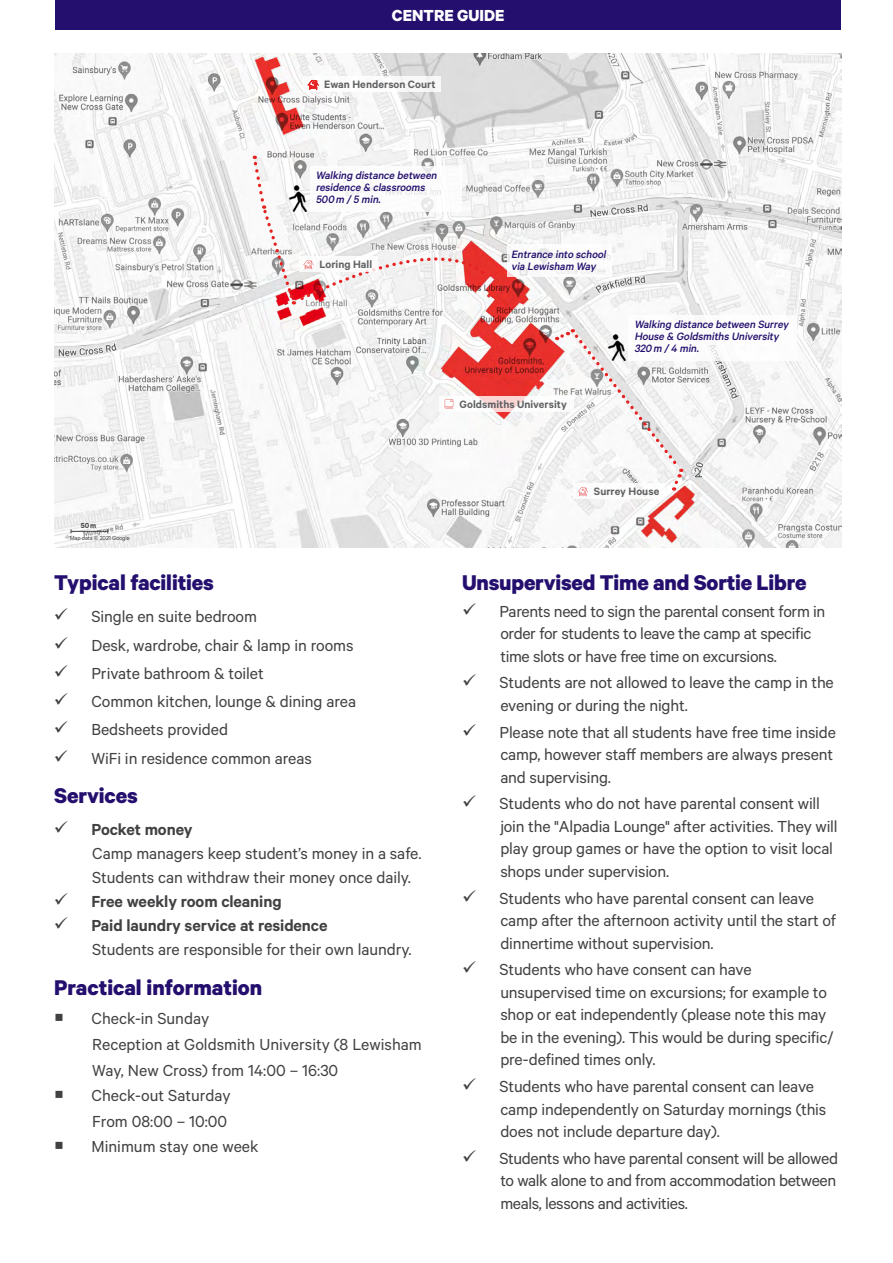
<style>
.page{position:relative;width:893px;height:1263px;background:#fff}
.page>*{position:absolute;margin:0;border:0;box-sizing:border-box;transform-origin:0 0}
.t1{font:700 24px "Calibre";letter-spacing:-.005em;color:#240f6e}
.t2{font:18px/22.5px "Calibre";letter-spacing:-.01em;color:#414042}
.t3{font:600 18px/24px "Calibre";letter-spacing:-.005em;color:#414042}
.t4{font:700 18px "Calibre";color:#fff}
.t5{font:italic 500 12px/12px "Calibre";color:#240f6e}
.t6{font:600 12px "Calibre";letter-spacing:.005em;color:#606163}
.t7{font:600 8.25px "Calibre";color:#414042}
.t8{font:6.6px "Calibre";letter-spacing:-.02em;color:#414042}
</style>
<div class="page">
<div style="left:55px;top:0;width:786px;height:29px;background:#240f6e"></div>
<img style="left:54px;top:53px;width:787px;height:495px">
<div style="left:507px;top:244px;width:105px;height:33px;background:#fff"></div>
<div style="left:629px;top:315px;width:168px;height:46px;background:#fff"></div>
<hr style="left:71px;top:531px;width:37px;height:1px;background:#414042">
<svg style="left:439px;top:396px;width:118px;height:16px"></svg>
<svg style="left:445px;top:399px;width:8px;height:9px"></svg>
<div style="left:304px;top:76px;width:137px;height:15px;background:#fff"></div>
<svg style="left:297px;top:57px;width:30px;height:33px"></svg>
<svg style="left:251px;top:156px;width:232px;height:150px"></svg>
<div style="left:573px;top:483px;width:91px;height:15px;background:#fff"></div>
<svg style="left:557px;top:329px;width:126px;height:167px"></svg>
<p class="t4" style="left:392px;top:4px;width:114px">CENTRE GUIDE</p>
<p class="t6" style="left:324px;top:77px;width:113px">Ewan Henderson Court</p>
<p class="t5" style="left:316px;top:169px;width:125px">Walking distance between residence &amp; classrooms<br>500m /5 min.</p>
<p class="t6" style="left:319px;top:257px;width:54px">Loring Hall</p>
<p class="t5" style="left:511px;top:248px;width:99px">Entrance into school via Lewisham Way</p>
<p class="t6" style="left:460px;top:397px;width:109px">Goldsmiths University</p>
<p class="t5" style="left:634px;top:318px;width:158px">Walking distance between Surrey<br>House &amp; Goldsmiths University<br>320m /4 min.</p>
<p class="t7" style="left:81px;top:520px;width:17px">50m</p>
<p class="t8" style="left:70px;top:534px;width:61px">Map data © 2021 Google</p>
<h1 class="t1" style="left:54px;top:568px;width:162px">Typical facilities</h1>
<p class="t2" style="left:91px;top:602px;width:266px;line-height:28.2px">Single en suite bedroom<br>Desk, wardrobe, chair &amp; lamp in rooms<br>Private bathroom &amp; toilet<br>Common kitchen, lounge &amp; dining area<br>Bedsheets provided<br>WiFi in residence common areas</p>
<h1 class="t1" style="left:54px;top:781px;width:85px">Services</h1>
<p class="t3" style="left:91px;top:817px;width:103px">Pocket money</p>
<p class="t2" style="left:92px;top:841px;width:331px;line-height:24px">Camp managers keep student’s money in a safe.<br>Students can withdraw their money once daily.</p>
<p class="t3" style="left:91px;top:889px;width:238px">Free weekly room cleaning<br>Paid laundry service at residence</p>
<p class="t2" style="left:92px;top:938px;width:321px">Students are responsible for their own laundry.</p>
<h1 class="t1" style="left:54px;top:972px;width:210px">Practical information</h1>
<p class="t2" style="left:91px;top:1005px;width:332px;line-height:25.5px">Check-in Sunday<br>Reception at Goldsmith University (8 Lewisham<br>Way, New Cross) from 14:00 – 16:30<br>Check-out Saturday<br>From 08:00 – 10:00<br>Minimum stay one week</p>
<p class="t6" style="left:594px;top:484px;width:67px">Surrey House</p>
<h1 class="t1" style="left:462px;top:568px;width:346px">Unsupervised Time and Sortie Libre</h1>
<p class="t2" style="left:500px;top:599px;width:327px">Parents need to sign the parental consent form in order for students to leave the camp at specific time slots or have free time on excursions.</p>
<p class="t2" style="left:500px;top:671px;width:336px">Students are not allowed to leave the camp in the evening or during the night.</p>
<p class="t2" style="left:500px;top:720px;width:338px">Please note that all students have free time inside camp, however staff members are always present and supervising.</p>
<p class="t2" style="left:500px;top:792px;width:340px">Students who do not have parental consent will join the "Alpadia Lounge" after activities. They will play group games or have the option to visit local shops under supervision.</p>
<p class="t2" style="left:500px;top:886px;width:338px">Students who have parental consent can leave camp after the afternoon activity until the start of dinnertime without supervision.</p>
<p class="t2" style="left:500px;top:958px;width:335px">Students who have consent can have unsupervised time on excursions; for example to shop or eat independently (please note this may be in the evening). This would be during specific/ pre-defined times only.</p>
<p class="t2" style="left:500px;top:1075px;width:328px">Students who have parental consent can leave camp independently on Saturday mornings (this does not include departure day).</p>
<p class="t2" style="left:500px;top:1146px;width:340px;text-align:justify">Students who have parental consent will be allowed to walk alone to and from accommodation between meals, lessons and activities.</p>
</div>
